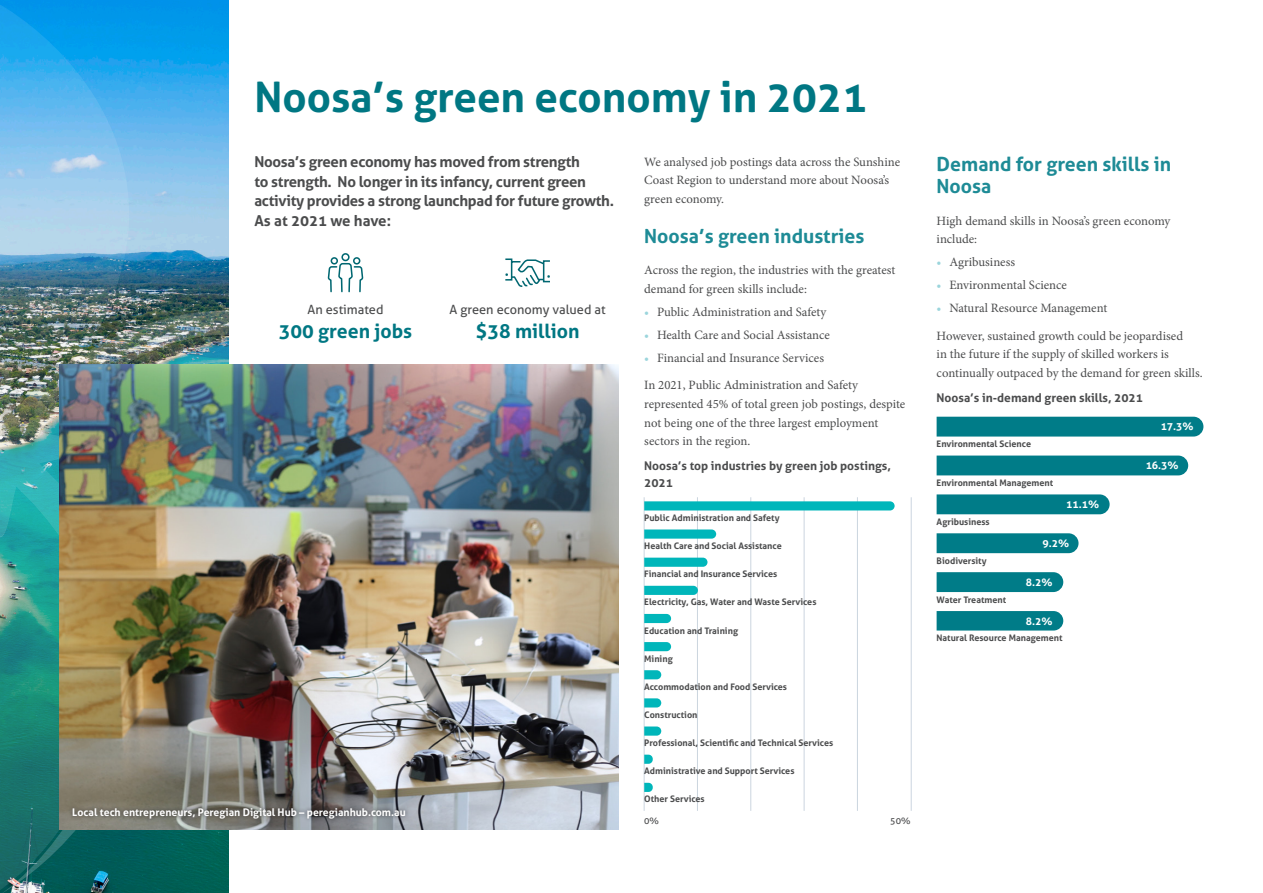
<style>
.page{position:relative;width:1263px;height:893px;background:#fff}
.page>*{position:absolute;margin:0;border:0;box-sizing:border-box;transform-origin:0 0}
.Heading_1{font:700 42px "Aller";color:#007783}
.Heading_2{font:700 19.5px/22.5px "Aller";color:#1e8b96}
.Body{font:700 19.5px "Aller";color:#007783}
.Intro{font:700 15px/19.5px "Aller";letter-spacing:-.02em;color:#4b4c4d}
.Body-2{font:12.75px/18.8px "Minion Pro";color:#4b4c4d}
.Body-3{font:12.75px "Aller";color:#4b4c4d}
.Body-4{font:700 12px/16.5px "Aller";color:#4b4c4d}
.Body-5{font:700 10.5px "Aller";color:#fff}
.Intro-2{font:700 9px "Aller";color:#4b4c4d}
.Body-6{font:9px "Aller";color:#4b4c4d}
.s1{color:#9bd5dc}
</style>
<div class="page">
<hr style="left:697px;top:497px;width:1px;height:314px;background:#cbd5df">
<hr style="left:750px;top:497px;width:1px;height:314px;background:#cbd5df">
<hr style="left:804px;top:497px;width:1px;height:314px;background:#cbd5df">
<hr style="left:857px;top:497px;width:1px;height:314px;background:#cbd5df">
<hr style="left:911px;top:497px;width:1px;height:314px;background:#cbd5df">
<hr style="left:644px;top:497px;width:1px;height:314px;background:#cbd5df">
<img style="left:0;top:0;width:445px;height:893px">
<svg style="left:644px;top:501px;width:251px;height:9px;background:#0bb9bd"></svg>
<svg style="left:644px;top:529px;width:72px;height:10px"></svg>
<svg style="left:644px;top:558px;width:63px;height:9px"></svg>
<svg style="left:644px;top:586px;width:54px;height:9px"></svg>
<svg style="left:644px;top:614px;width:27px;height:9px"></svg>
<svg style="left:644px;top:642px;width:27px;height:9px"></svg>
<svg style="left:644px;top:670px;width:17px;height:9px"></svg>
<svg style="left:644px;top:698px;width:17px;height:9px"></svg>
<svg style="left:644px;top:726px;width:17px;height:10px"></svg>
<svg style="left:644px;top:755px;width:9px;height:9px"></svg>
<svg style="left:644px;top:783px;width:9px;height:9px"></svg>
<div style="left:936px;top:417px;width:267px;height:20px;background:#007c88"></div>
<div style="left:936px;top:456px;width:252px;height:19px;background:#007c88"></div>
<div style="left:936px;top:494px;width:173px;height:20px;background:#007c88"></div>
<svg style="left:936px;top:533px;width:142px;height:20px;background:#08808b"></svg>
<svg style="left:936px;top:572px;width:127px;height:20px;background:#077f8b"></svg>
<svg style="left:936px;top:611px;width:127px;height:19px;background:#057e8a"></svg>
<div style="left:341px;top:253px;width:9px;height:8px;border:2px solid #006771;border-radius:50%"></div>
<div style="left:353px;top:257px;width:7px;height:8px;border:2px solid #006771;border-radius:50%"></div>
<div style="left:331px;top:257px;width:7px;height:8px;border:2px solid #006771;border-radius:50%"></div>
<svg style="left:328px;top:262px;width:35px;height:31px"></svg>
<svg style="left:505px;top:258px;width:45px;height:29px"></svg>
<img style="left:60px;top:364px;width:559px;height:465px">
<div style="left:68px;top:804px;width:341px;height:19px;background:#231f20;opacity:.75"></div>
<p class="Heading_1" style="left:254px;top:71px;width:614px">Noosa’s green economy in 2021</p>
<p class="Body-2" style="left:644px;top:152px;width:257px">We analysed job postings data across the Sunshine<br>Coast Region to understand more about Noosa’s green economy.</p>
<p class="Heading_2" style="left:644px;top:224px;width:222px">Noosa’s green industries</p>
<p class="Body-2" style="left:644px;top:261px;width:253px">Across the region, the industries with the greatest demand for green skills include:</p>
<p class="Body-2" style="left:644px;top:302px;width:184px"><span class="s1">•</span> Public Administration and Safety</p>
<p class="Body-2" style="left:644px;top:325px;width:187px"><span class="s1">•</span> Health Care and Social Assistance</p>
<p class="Body-2" style="left:644px;top:348px;width:181px"><span class="s1">•</span> Financial and Insurance Services</p>
<p class="Body-2" style="left:644px;top:376px;width:262px">In 2021, Public Administration and Safety represented 45% of total green job postings, despite not being one of the three largest employment sectors in the region.</p>
<p class="Body-4" style="left:644px;top:458px;width:248px">Noosa’s top industries by green job postings,<br>2021</p>
<p class="Intro-2" style="left:644px;top:512px;width:137px">Public Administration and Safety</p>
<p class="Intro-2" style="left:644px;top:540px;width:139px">Health Care and Social Assistance</p>
<p class="Intro-2" style="left:644px;top:568px;width:134px">Financial and Insurance Services</p>
<p class="Intro-2" style="left:644px;top:597px;width:174px">Electricity, Gas, Water and Waste Services</p>
<p class="Intro-2" style="left:644px;top:625px;width:95px">Education and Training</p>
<p class="Intro-2" style="left:644px;top:653px;width:30px">Mining</p>
<p class="Intro-2" style="left:644px;top:681px;width:144px">Accommodation and Food Services</p>
<p class="Intro-2" style="left:644px;top:709px;width:55px">Construction</p>
<p class="Intro-2" style="left:644px;top:737px;width:190px">Professional, Scientific and Technical Services</p>
<p class="Intro-2" style="left:644px;top:765px;width:152px">Administrative and Support Services</p>
<p class="Intro-2" style="left:644px;top:794px;width:62px">Other Services</p>
<p class="Body-6" style="left:644px;top:815px;width:16px">0%</p>
<p class="Body-6" style="left:890px;top:815px;width:22px">50%</p>
<p class="Intro" style="left:254px;top:152px;width:361px">Noosa’s green economy has moved from strength<br>to strength. No longer in its infancy, current green activity provides a strong launchpad for future growth.<br>As at 2021 we have:</p>
<p class="Body-3" style="left:307px;top:301px;width:77px">An estimated</p>
<p class="Body" style="left:279px;top:319px;width:135px">300 green jobs</p>
<p class="Body-3" style="left:450px;top:301px;width:158px">A green economy valued at</p>
<p class="Body" style="left:476px;top:319px;width:105px">$38 million</p>
<p class="Body-5" style="left:72px;top:805px;width:335px">Local tech entrepreneurs, Peregian Digital Hub – peregianhub.com.au</p>
<p class="Heading_2" style="left:936px;top:152px;width:236px">Demand for green skills in<br>Noosa</p>
<p class="Body-2" style="left:936px;top:211px;width:235px">High demand skills in Noosa’s green economy include:</p>
<p class="Body-2" style="left:936px;top:253px;width:80px"><span class="s1">•</span> Agribusiness</p>
<p class="Body-2" style="left:936px;top:276px;width:132px"><span class="s1">•</span> Environmental Science</p>
<p class="Body-2" style="left:936px;top:299px;width:172px"><span class="s1">•</span> Natural Resource Management</p>
<p class="Body-2" style="left:936px;top:326px;width:267px">However, sustained growth could be jeopardised<br>in the future if the supply of skilled workers is continually outpaced by the demand for green skills.</p>
<p class="Body-4" style="left:936px;top:390px;width:208px">Noosa’s in-demand green skills, 2021</p>
<p class="Body-5" style="left:1161px;top:420px;width:34px">17.3%</p>
<p class="Intro-2" style="left:936px;top:438px;width:96px">Environmental Science</p>
<p class="Body-5" style="left:1146px;top:459px;width:34px">16.3%</p>
<p class="Intro-2" style="left:936px;top:477px;width:118px">Environmental Management</p>
<p class="Body-5" style="left:1066px;top:498px;width:34px">11.1%</p>
<p class="Intro-2" style="left:936px;top:516px;width:54px">Agribusiness</p>
<p class="Body-5" style="left:1042px;top:537px;width:28px">9.2%</p>
<p class="Intro-2" style="left:936px;top:555px;width:52px">Biodiversity</p>
<p class="Body-5" style="left:1026px;top:576px;width:28px">8.2%</p>
<p class="Intro-2" style="left:936px;top:594px;width:71px">Water Treatment</p>
<p class="Body-5" style="left:1026px;top:614px;width:28px">8.2%</p>
<p class="Intro-2" style="left:936px;top:632px;width:127px">Natural Resource Management</p>
</div>
